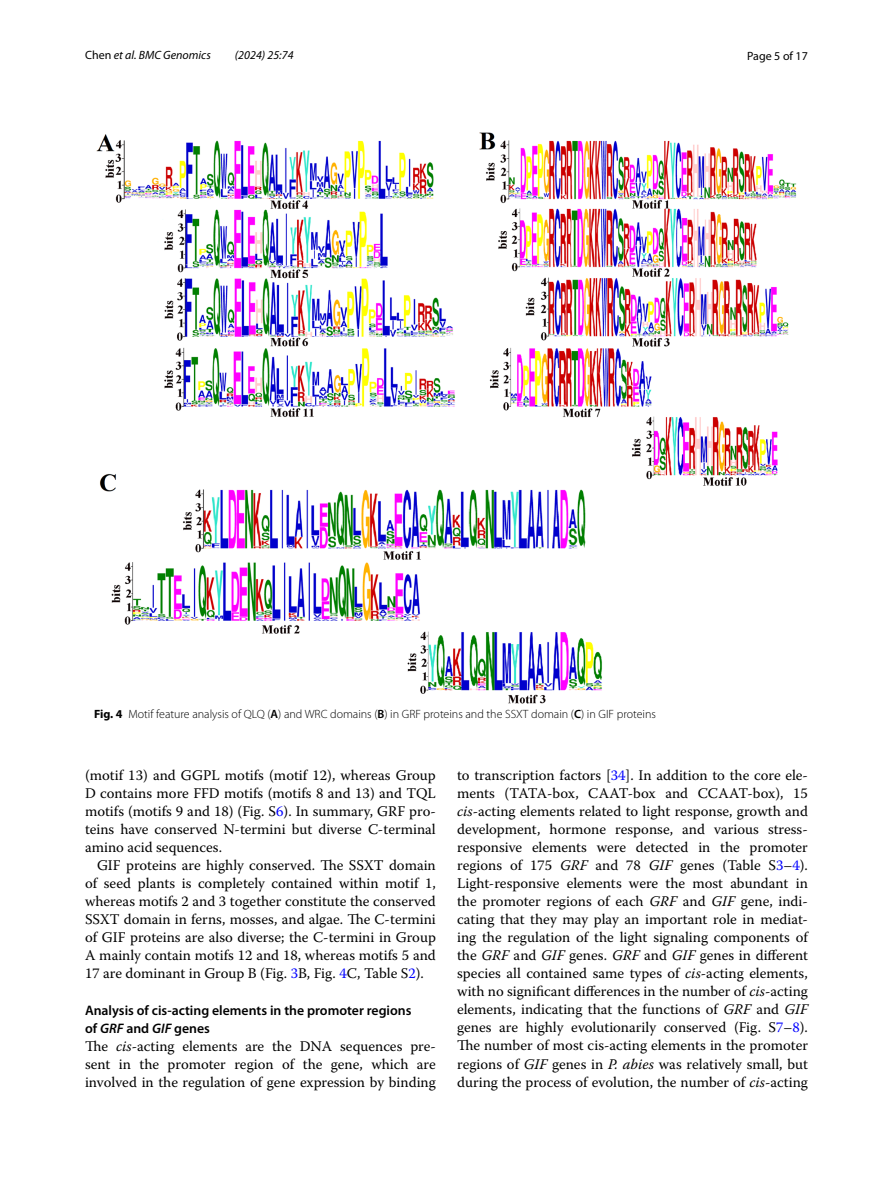
<style>
.page{position:relative;width:893px;height:1187px;background:#fff}
.page>*{position:absolute;margin:0;border:0;box-sizing:border-box;transform-origin:0 0}
.t1{font:14.7px/18px "Warnock Pro";color:#000;text-align:justify}
.t2{font:600 13.8px/18px "Myriad Pro";color:#000}
.t3{font:300 12px "Myriad Pro";color:#000}
.t4{font:italic 12px "Myriad Pro";color:#000}
.t5{font:12px "Myriad Pro";color:#000}
.s1{font-style:normal}
.s2{font-weight:700}
.s3{font-weight:600}
.s4{color:#00f}
.s5{font-style:italic}
</style>
<div class="page">
<img style="left:96px;top:133px;width:701px;height:570px">
<p class="t4" style="left:85px;top:48px;width:127px"><span class="s1">Chen</span> et al. BMC Genomics</p>
<p class="t4" style="left:235px;top:48px;width:60px">(2024) 25:74</p>
<p class="t5" style="left:747px;top:48px;width:62px">Page 5 of 17</p>
<p class="t3" style="left:94px;top:707px;width:563px"><span class="s2">Fig. 4</span> Motif feature analysis of QLQ (<span class="s3">A</span>) and WRC domains (<span class="s3">B</span>) in GRF proteins and the SSXT domain (<span class="s3">C</span>) in GIF proteins</p>
<p class="t1" style="left:85px;top:766px;width:352px">(motif 13) and GGPL motifs (motif 12), whereas Group D contains more FFD motifs (motifs 8 and 13) and TQL motifs (motifs 9 and 18) (Fig. S<span class="s4">6</span>). In summary, GRF pro&shy;teins have conserved N-termini but diverse C-terminal amino acid sequences.</p>
<p class="t1" style="left:85px;top:856px;width:352px;text-indent:12px">GIF proteins are highly conserved. The SSXT domain of seed plants is completely contained within motif 1, whereas motifs 2 and 3 together constitute the conserved SSXT domain in ferns, mosses, and algae. The C-termini of GIF proteins are also diverse; the C-termini in Group A mainly contain motifs 12 and 18, whereas motifs 5 and 17 are dominant in Group B (Fig. <span class="s4">3</span>B, Fig. <span class="s4">4</span>C, Table S<span class="s4">2</span>).</p>
<p class="t2" style="left:85px;top:1000px;width:328px">Analysis of cis‑acting elements in the promoter regions of <span class="s5">GRF</span> and <span class="s5">GIF</span> genes</p>
<p class="t1" style="left:85px;top:1036px;width:352px">The <span class="s5">cis</span>-acting elements are the DNA sequences pre&shy;sent in the promoter region of the gene, which are involved in the regulation of gene expression by binding</p>
<p class="t1" style="left:457px;top:766px;width:352px">to transcription factors [<span class="s4">34</span>]. In addition to the core ele&shy;ments (TATA-box, CAAT-box and CCAAT-box), 15 <span class="s5">cis</span>-acting elements related to light response, growth and development, hormone response, and various stress&shy;responsive elements were detected in the promoter regions of 175 <span class="s5">GRF</span> and 78 <span class="s5">GIF</span> genes (Table S<span class="s4">3</span>–<span class="s4">4</span>).<br>Light-responsive elements were the most abundant in the promoter regions of each <span class="s5">GRF</span> and <span class="s5">GIF</span> gene, indi&shy;cating that they may play an important role in mediat&shy;ing the regulation of the light signaling components of the <span class="s5">GRF</span> and <span class="s5">GIF</span> genes. <span class="s5">GRF</span> and <span class="s5">GIF</span> genes in different species all contained same types of <span class="s5">cis</span>-acting elements, with no significant differences in the number of <span class="s5">cis</span>-acting elements, indicating that the functions of <span class="s5">GRF</span> and <span class="s5">GIF </span>genes are highly evolutionarily conserved (Fig. S<span class="s4">7</span>–<span class="s4">8</span>).<br>The number of most cis-acting elements in the promoter regions of <span class="s5">GIF</span> genes in <span class="s5">P. abies</span> was relatively small, but during the process of evolution, the number of <span class="s5">cis</span>-acting</p>
</div>
